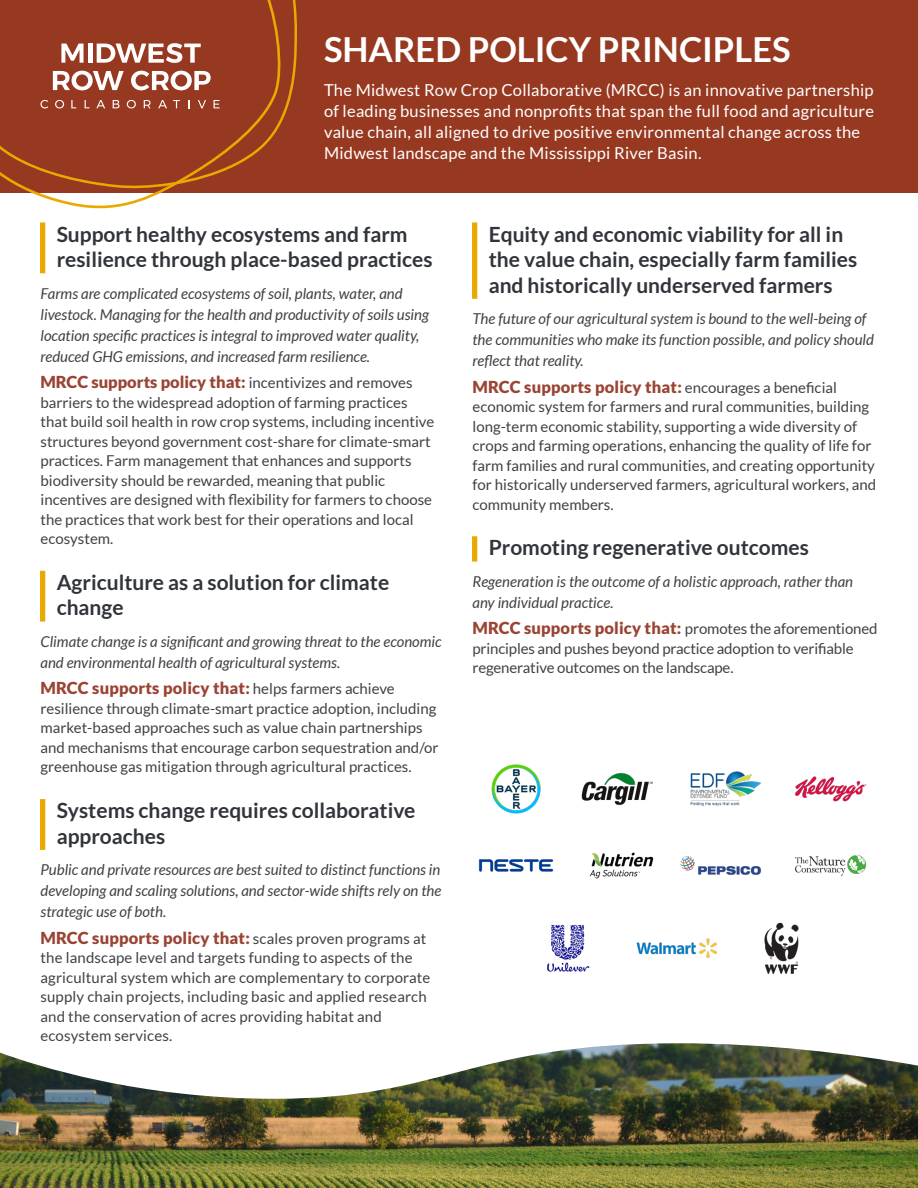
<style>
.page{position:relative;width:918px;height:1188px;background:#fff}
.page>*{position:absolute;margin:0;border:0;box-sizing:border-box;transform-origin:0 0}
.t1{font:700 34.5px "Lato";color:#fff}
.t2{font:700 21px/25.5px "Lato";color:#31353b}
.t3{font:16.5px/21px "Lato";letter-spacing:.015em;color:#fff}
.t4{font:900 16.5px "Lato";letter-spacing:.01em;color:#9a4434}
.t5{font:15px/19.5px "Lato";color:#3f4146}
.t6{font:italic 15px/21px "Lato";color:#3f4146}
.s1{font-weight:400;font-size:15px;color:#3f4146}
.s2{font-weight:900;font-size:16.5px;color:#9a4434}
</style>
<div class="page">
<div style="left:40px;top:222px;width:5px;height:51px;background:#eaa900"></div>
<div style="left:40px;top:571px;width:5px;height:51px;background:#eaa900"></div>
<div style="left:40px;top:799px;width:5px;height:51px;background:#eaa900"></div>
<div style="left:472px;top:222px;width:5px;height:77px;background:#eaa900"></div>
<div style="left:472px;top:536px;width:5px;height:26px;background:#eaa900"></div>
<div style="left:0;top:0;width:918px;height:193px;background:#973921"></div>
<svg style="left:24px;top:189px;width:144px;height:20px"></svg>
<svg style="left:0;top:0;width:297px;height:189px"></svg>
<svg style="left:61px;top:44px;width:23px;height:19px"></svg>
<hr style="left:88px;top:44px;width:4px;height:19px;background:#fff">
<svg style="left:97px;top:43px;width:104px;height:20px"></svg>
<svg style="left:53px;top:71px;width:71px;height:19px"></svg>
<svg style="left:131px;top:71px;width:80px;height:19px"></svg>
<svg style="left:41px;top:100px;width:7px;height:8px"></svg>
<svg style="left:55px;top:100px;width:9px;height:8px"></svg>
<svg style="left:71px;top:100px;width:5px;height:8px"></svg>
<svg style="left:85px;top:100px;width:5px;height:8px"></svg>
<svg style="left:96px;top:100px;width:9px;height:8px"></svg>
<svg style="left:113px;top:100px;width:7px;height:8px"></svg>
<svg style="left:127px;top:100px;width:9px;height:8px"></svg>
<svg style="left:144px;top:100px;width:7px;height:8px"></svg>
<svg style="left:158px;top:100px;width:9px;height:8px"></svg>
<svg style="left:173px;top:100px;width:7px;height:8px"></svg>
<svg style="left:198px;top:100px;width:8px;height:8px"></svg>
<svg style="left:214px;top:100px;width:6px;height:8px"></svg>
<img style="left:479px;top:764px;width:388px;height:210px">
<img style="left:0;top:1043px;width:918px;height:145px">
<h1 class="t1" style="left:324px;top:29px;width:468px">SHARED POLICY PRINCIPLES</h1>
<p class="t3" style="left:324px;top:79px;width:552px">The Midwest Row Crop Collaborative (MRCC) is an innovative partnership of leading businesses and nonprofits that span the full food and agriculture value chain, all aligned to drive positive environmental change across the Midwest landscape and the Mississippi River Basin.</p>
<h2 class="t2" style="left:57px;top:221px;width:377px">Support healthy ecosystems and farm resilience through place-based practices</h2>
<p class="t6" style="left:40px;top:283px;width:390px">Farms are complicated ecosystems of soil, plants, water, and livestock. Managing for the health and productivity of soils using location specific practices is integral to improved water quality, reduced GHG emissions, and increased farm resilience.</p>
<p class="t4" style="left:40px;top:372px;width:374px">MRCC supports policy that: <span class="s1">incentivizes and removes</span></p>
<p class="t5" style="left:41px;top:392px;width:395px">barriers to the widespread adoption of farming practices that build soil health in row crop systems, including incentive structures beyond government cost-share for climate-smart practices. Farm management that enhances and supports biodiversity should be rewarded, meaning that public incentives are designed with flexibility for farmers to choose the practices that work best for their operations and local ecosystem.</p>
<h2 class="t2" style="left:57px;top:569px;width:334px">Agriculture as a solution for climate change</h2>
<p class="t6" style="left:40px;top:632px;width:403px">Climate change is a significant and growing threat to the economic and environmental health of agricultural systems.</p>
<p class="t4" style="left:40px;top:679px;width:356px">MRCC supports policy that: <span class="s1">helps farmers achieve</span></p>
<p class="t5" style="left:41px;top:699px;width:399px">resilience through climate-smart practice adoption, including market-based approaches such as value chain partnerships and mechanisms that encourage carbon sequestration and/or greenhouse gas mitigation through agricultural practices.</p>
<h2 class="t2" style="left:57px;top:797px;width:360px">Systems change requires collaborative approaches</h2>
<p class="t6" style="left:40px;top:860px;width:402px;text-align:justify">Public and private resources are best suited to distinct functions in developing and scaling solutions, and sector-wide shifts rely on the strategic use of both.</p>
<p class="t4" style="left:40px;top:928px;width:387px">MRCC supports policy that: <span class="s1">scales proven programs at</span></p>
<p class="t5" style="left:41px;top:948px;width:391px">the landscape level and targets funding to aspects of the agricultural system which are complementary to corporate supply chain projects, including basic and applied research and the conservation of acres providing habitat and ecosystem services.</p>
<h2 class="t2" style="left:489px;top:221px;width:370px">Equity and economic viability for all in the value chain, especially farm families and historically underserved farmers</h2>
<p class="t6" style="left:472px;top:309px;width:403px">The future of our agricultural system is bound to the well-being of the communities who make its function possible, and policy should reflect that reality.</p>
<p class="t4" style="left:472px;top:377px;width:366px">MRCC supports policy that: <span class="s1">encourages a beneficial</span></p>
<p class="t5" style="left:473px;top:397px;width:405px">economic system for farmers and rural communities, building long-term economic stability, supporting a wide diversity of crops and farming operations, enhancing the quality of life for farm families and rural communities, and creating opportunity for historically underserved farmers, agricultural workers, and community members.</p>
<h2 class="t2" style="left:489px;top:535px;width:322px">Promoting regenerative outcomes</h2>
<p class="t6" style="left:472px;top:572px;width:382px">Regeneration is the outcome of a holistic approach, rather than any individual practice.</p>
<p class="t5" style="left:472px;top:619px;width:406px"><span class="s2">MRCC supports policy that:</span> promotes the aforementioned principles and pushes beyond practice adoption to verifiable regenerative outcomes on the landscape.</p>
</div>
